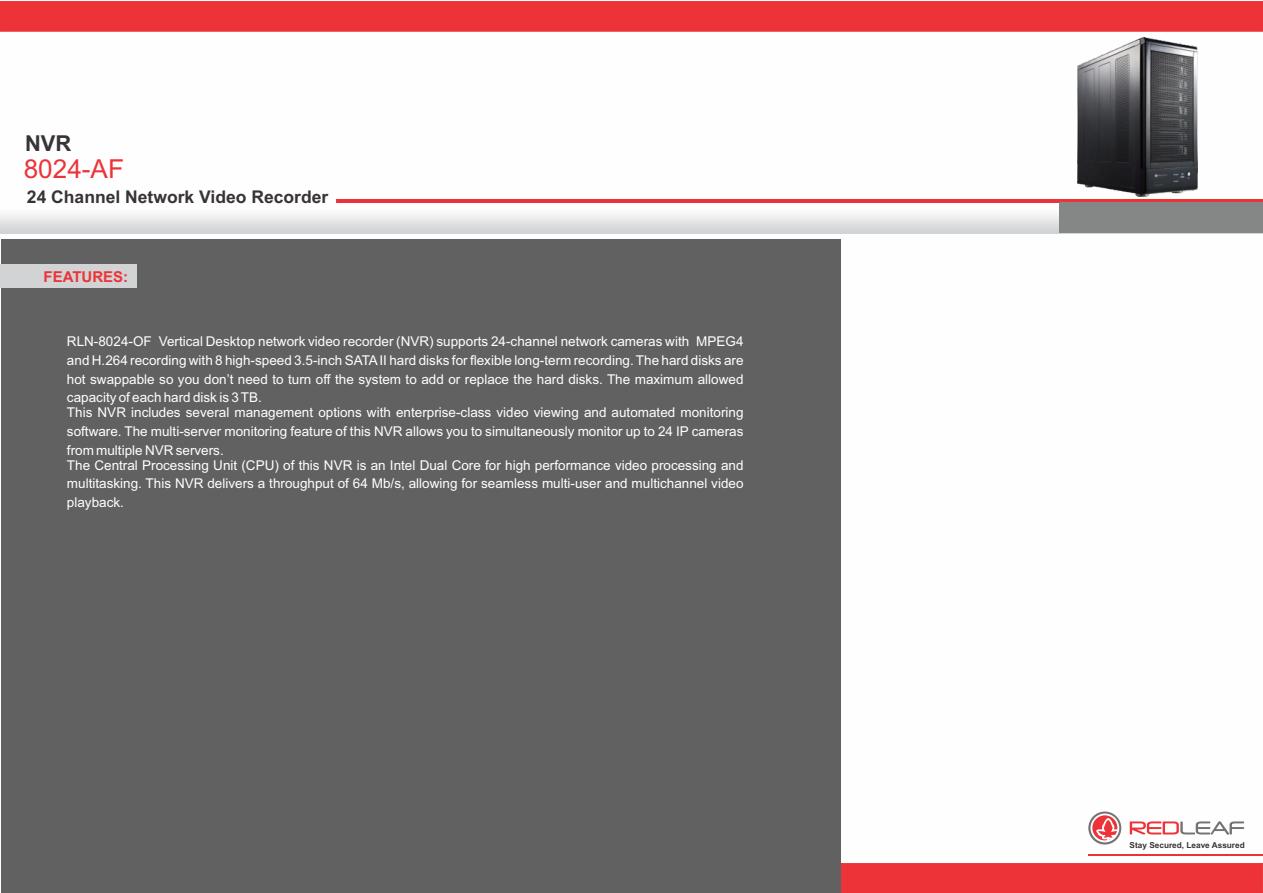
<style>
.page{position:relative;width:1263px;height:893px;background:#fff}
.page>*{position:absolute;margin:0;border:0;box-sizing:border-box;transform-origin:0 0}
.t1{font:26.1px "Arial";color:#ed3338}
.t2{font:700 21.9px "Arial";color:#383336}
.t3{font:700 17.55px "Arial";color:#383336}
.t4{font:700 15px "Arial";color:#ed3338}
.t5{font:13.5px/18.8px "Arial";color:#fff;text-align:justify}
.t6{font:700 8.25px "Arial";color:#383336}
</style>
<div class="page">
<img style="left:1077px;top:37px;width:121px;height:160px">
<img style="left:1088px;top:854px;width:175px;height:1px">
<img style="left:336px;top:200px;width:927px;height:3px">
<div style="left:0;top:1px;width:1263px;height:31px;background:#ed3338"></div>
<div style="left:841px;top:863px;width:422px;height:30px;background:#ed3338"></div>
<div style="left:1059px;top:203px;width:204px;height:30px;background:#858787"></div>
<div style="left:1px;top:239px;width:840px;height:654px;background:#616161"></div>
<div style="left:1px;top:264px;width:135px;height:24px;background:#d1d3d4"></div>
<svg style="left:1088px;top:811px;width:33px;height:33px"></svg>
<svg style="left:1090px;top:813px;width:29px;height:29px"></svg>
<svg style="left:1092px;top:815px;width:25px;height:25px"></svg>
<svg style="left:1095px;top:818px;width:25px;height:24px"></svg>
<svg style="left:1130px;top:821px;width:114px;height:14px"></svg>
<h2 class="t2" style="left:25px;top:135px;width:48px">NVR</h2>
<h1 class="t1" style="left:24px;top:159px;width:102px">8024-AF</h1>
<p class="t3" style="left:27px;top:190px;width:303px">24 Channel Network Video Recorder</p>
<p class="t4" style="left:44px;top:271px;width:86px">FEATURES:</p>
<p class="t5" style="left:67px;top:333px;width:678px">RLN-8024-OF Vertical Desktop network video recorder (NVR) supports 24-channel network cameras with MPEG4 and H.264 recording with 8 high-speed 3.5-inch SATAII hard disks for flexible long-term recording. The hard disks are hot swappable so you don’t need to turn off the system to add or replace the hard disks. The maximum allowed capacity of each hard disk is 3 TB.</p>
<p class="t5" style="left:67px;top:404px;width:678px">This NVR includes several management options with enterprise-class video viewing and automated monitoring software. The multi-server monitoring feature of this NVR allows you to simultaneously monitor up to 24 IP cameras from multiple NVR servers.</p>
<p class="t5" style="left:67px;top:457px;width:678px">The Central Processing Unit (CPU) of this NVR is an Intel Dual Core for high performance video processing and multitasking. This NVR delivers a throughput of 64 Mb/s, allowing for seamless multi-user and multichannel video playback.</p>
<p class="t6" style="left:1130px;top:842px;width:117px">Stay Secured, Leave Assured</p>
</div>
